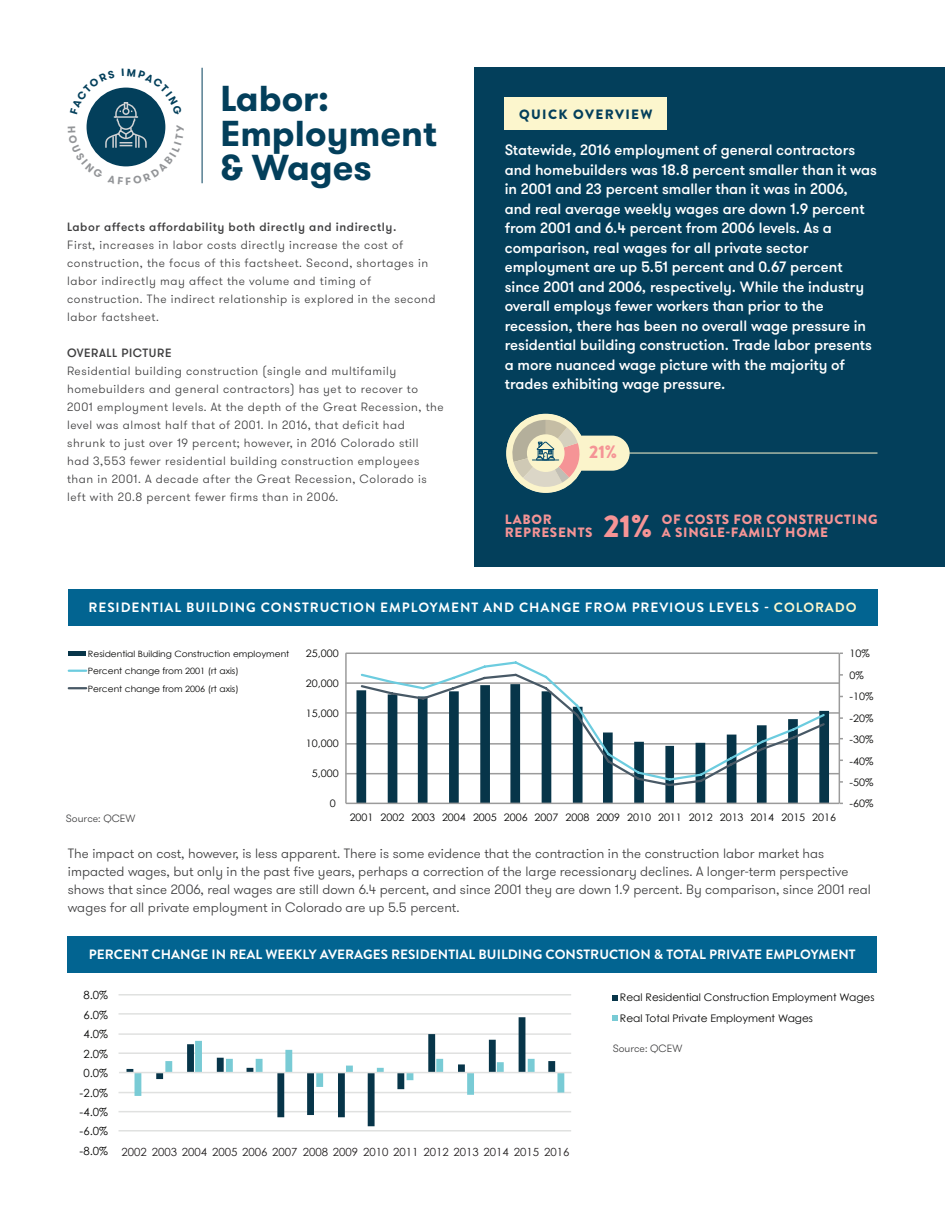
<style>
.page{position:relative;width:945px;height:1215px;background:#fff}
.page>*{position:absolute;margin:0;border:0;box-sizing:border-box;transform-origin:0 0}
.t1{font:700 36px/34.5px "GT Walsheim";color:#033f5b}
.t2{font:900 31.5px "Brandon Grotesque";color:#f59496}
.t3{font:900 18px "Brandon Grotesque";color:#f59496}
.t4{font:500 15px/19.5px "GT Walsheim";color:#fff}
.t5{font:300 13.5px/18px "GT Walsheim";letter-spacing:.005em;color:#3e3e3f}
.t6{font:700 13.5px "Brandon Grotesque";letter-spacing:.005em;color:#fff}
.t7{font:700 13.5px "Brandon Grotesque";letter-spacing:.07em;color:#fff}
.t8{font:900 13.5px/13.5px "Brandon Grotesque";letter-spacing:.05em;color:#f59496}
.t9{font:900 13.5px "Brandon Grotesque";letter-spacing:.1em;color:#033f5b}
.t10{font:300 12px/18px "GT Walsheim";letter-spacing:.045em;color:#3e3e3f}
.t11{font:500 12px "GT Walsheim";letter-spacing:.045em;color:#3e3e3f}
.t12{font:11.25px "Century Gothic";color:#231f20}
.t13{font:11.25px "Century Gothic";color:#050504}
.t14{font:10.5px/21px "Century Gothic";color:#050504}
.t15{font:300 10.5px "GT Walsheim";color:#3e3e3f}
.t16{font:10.35px "Century Gothic";color:#050504;scale:1.05 1}
.t17{font:8.7px/17.5px "Century Gothic";color:#050504;scale:1.05 1}
.s1{color:#fcf6cd}
</style>
<div class="page">
<div style="left:68px;top:589px;width:809px;height:37px;background:#026491"></div>
<hr style="left:202px;top:68px;width:1px;height:115px;background:#033f5b">
<div style="left:474px;top:68px;width:471px;height:499px;background:#033f5b"></div>
<div style="left:504px;top:98px;width:163px;height:32px;background:#fcf6cd"></div>
<hr style="left:346px;top:773px;width:493px;height:1px;background:#9b9b9b">
<hr style="left:346px;top:743px;width:493px;height:2px;background:#9b9b9b">
<hr style="left:346px;top:712px;width:493px;height:2px;background:#9b9b9b">
<hr style="left:346px;top:682px;width:493px;height:2px;background:#9b9b9b">
<hr style="left:346px;top:653px;width:493px;height:1px;background:#9b9b9b">
<svg style="left:356px;top:690px;width:473px;height:113px"></svg>
<hr style="left:839px;top:653px;width:1px;height:150px;background:#9b9b9b">
<hr style="left:345px;top:653px;width:2px;height:150px;background:#9b9b9b">
<hr style="left:346px;top:803px;width:493px;height:1px;background:#9b9b9b">
<svg style="left:359px;top:672px;width:468px;height:116px"></svg>
<div style="left:69px;top:651px;width:17px;height:5px;background:#073549"></div>
<svg style="left:69px;top:670px;width:17px;height:2px"></svg>
<svg style="left:69px;top:687px;width:17px;height:2px"></svg>
<div style="left:67px;top:936px;width:810px;height:37px;background:#026491"></div>
<hr style="left:119px;top:1130px;width:452px;height:2px;background:#e0e1e0">
<hr style="left:119px;top:1111px;width:452px;height:1px;background:#e0e1e0">
<hr style="left:119px;top:1092px;width:452px;height:1px;background:#e0e1e0">
<hr style="left:119px;top:1052px;width:452px;height:2px;background:#e0e1e0">
<hr style="left:119px;top:1033px;width:452px;height:2px;background:#e0e1e0">
<hr style="left:119px;top:1013px;width:452px;height:2px;background:#e0e1e0">
<hr style="left:119px;top:994px;width:452px;height:2px;background:#e0e1e0">
<svg style="left:127px;top:1017px;width:428px;height:109px"></svg>
<svg style="left:135px;top:1041px;width:429px;height:55px"></svg>
<hr style="left:119px;top:1072px;width:453px;height:1px;background:#e0e1e0">
<svg style="left:612px;top:1015px;width:6px;height:6px"></svg>
<svg style="left:612px;top:995px;width:6px;height:6px"></svg>
<hr style="left:521px;top:453px;width:356px;height:1px;background:#fbf4cb">
<div style="left:551px;top:436px;width:79px;height:35px;background:#fbf4cb;border-radius:18px"></div>
<div style="left:506px;top:414px;width:79px;height:79px;background:#fbf4cb;border-radius:50%"></div>
<svg style="left:509px;top:420px;width:73px;height:70px"></svg>
<svg style="left:86px;top:87px;width:80px;height:80px"></svg>
<h1 class="t1" style="left:220px;top:82px;width:218px">Labor:<br>Employment &amp; Wages</h1>
<p class="t11" style="left:67px;top:219px;width:331px">Labor affects affordability both directly and indirectly.</p>
<p class="t10" style="left:67px;top:236px;width:370px">First, increases in labor costs directly increase the cost of construction, the focus of this factsheet. Second, shortages in labor indirectly may affect the volume and timing of construction. The indirect relationship is explored in the second labor factsheet.</p>
<p class="t11" style="left:67px;top:345px;width:106px">OVERALL PICTURE</p>
<p class="t10" style="left:67px;top:362px;width:378px">Residential building construction (single and multifamily homebuilders and general contractors) has yet to recover to 2001 employment levels. At the depth of the Great Recession, the level was almost half that of 2001. In 2016, that deficit had shrunk to just over 19 percent; however, in 2016 Colorado still had 3,553 fewer residential building construction employees than in 2001. A decade after the Great Recession, Colorado is left with 20.8 percent fewer firms than in 2006.</p>
<p class="t9" style="left:519px;top:104px;width:135px">QUICK OVERVIEW</p>
<p class="t4" style="left:505px;top:141px;width:374px">Statewide, 2016 employment of general contractors and homebuilders was 18.8 percent smaller than it was in 2001 and 23 percent smaller than it was in 2006, and real average weekly wages are down 1.9 percent from 2001 and 6.4 percent from 2006 levels. As a comparison, real wages for all private sector employment are up 5.51 percent and 0.67 percent since 2001 and 2006, respectively. While the industry overall employs fewer workers than prior to the recession, there has been no overall wage pressure in residential building construction. Trade labor presents a more nuanced wage picture with the majority of trades exhibiting wage pressure.</p>
<h3 class="t3" style="left:589px;top:439px;width:29px">21%</h3>
<p class="t8" style="left:505px;top:513px;width:89px">LABOR<br>REPRESENTS</p>
<h2 class="t2" style="left:603px;top:504px;width:50px">21%</h2>
<p class="t8" style="left:662px;top:513px;width:217px">OF COSTS FOR CONSTRUCTING<br>A SINGLE-FAMILY HOME</p>
<p class="t7" style="left:89px;top:598px;width:769px">RESIDENTIAL BUILDING CONSTRUCTION EMPLOYMENT AND CHANGE FROM PREVIOUS LEVELS - <span class="s1">COLORADO</span></p>
<p class="t17" style="left:88px;top:645px;width:193px">Residential Building Construction employment<br>Percent change from 2001 (rt axis)<br>Percent change from 2006 (rt axis)</p>
<p class="t16" style="left:306px;top:647px;width:33px">25,000</p>
<p class="t16" style="left:306px;top:677px;width:33px">20,000</p>
<p class="t16" style="left:306px;top:707px;width:33px">15,000</p>
<p class="t16" style="left:306px;top:737px;width:33px">10,000</p>
<p class="t16" style="left:312px;top:767px;width:27px">5,000</p>
<p class="t16" style="left:330px;top:797px;width:7px">0</p>
<p class="t15" style="left:66px;top:812px;width:71px">Source: QCEW</p>
<p class="t16" style="left:350px;top:811px;width:465px">2001 2002 2003 2004 2005 2006 2007 2008 2009 2010 2011 2012 2013 2014 2015 2016</p>
<p class="t16" style="left:850px;top:647px;width:21px">10%</p>
<p class="t16" style="left:850px;top:669px;width:15px">0%</p>
<p class="t16" style="left:850px;top:690px;width:24px">-10%</p>
<p class="t16" style="left:850px;top:712px;width:24px">-20%</p>
<p class="t16" style="left:850px;top:733px;width:24px">-30%</p>
<p class="t16" style="left:850px;top:755px;width:24px">-40%</p>
<p class="t16" style="left:850px;top:776px;width:24px">-50%</p>
<p class="t16" style="left:850px;top:797px;width:24px">-60%</p>
<p class="t5" style="left:68px;top:845px;width:805px">The impact on cost, however, is less apparent. There is some evidence that the contraction in the construction labor market has impacted wages, but only in the past five years, perhaps a correction of the large recessionary declines. A longer-term perspective shows that since 2006, real wages are still down 6.4 percent, and since 2001 they are down 1.9 percent. By comparison, since 2001 real wages for all private employment in Colorado are up 5.5 percent.</p>
<p class="t6" style="left:89px;top:945px;width:768px">PERCENT CHANGE IN REAL WEEKLY AVERAGES RESIDENTIAL BUILDING CONSTRUCTION &amp; TOTAL PRIVATE EMPLOYMENT</p>
<p class="t13" style="left:83px;top:988px;width:26px">8.0%</p>
<p class="t13" style="left:83px;top:1008px;width:26px">6.0%</p>
<p class="t13" style="left:83px;top:1027px;width:26px">4.0%</p>
<p class="t13" style="left:83px;top:1047px;width:26px">2.0%</p>
<p class="t13" style="left:83px;top:1066px;width:26px">0.0%</p>
<p class="t13" style="left:80px;top:1086px;width:30px">-2.0%</p>
<p class="t13" style="left:80px;top:1105px;width:30px">-4.0%</p>
<p class="t13" style="left:80px;top:1124px;width:30px">-6.0%</p>
<p class="t13" style="left:80px;top:1144px;width:30px">-8.0%</p>
<p class="t12" style="left:122px;top:1145px;width:449px">2002 2003 2004 2005 2006 2007 2008 2009 2010 2011 2012 2013 2014 2015 2016</p>
<p class="t14" style="left:620px;top:986px;width:256px">Real Residential Construction Employment Wages<br>Real Total Private Employment Wages</p>
<p class="t15" style="left:613px;top:1041px;width:71px">Source: QCEW</p>
</div>
